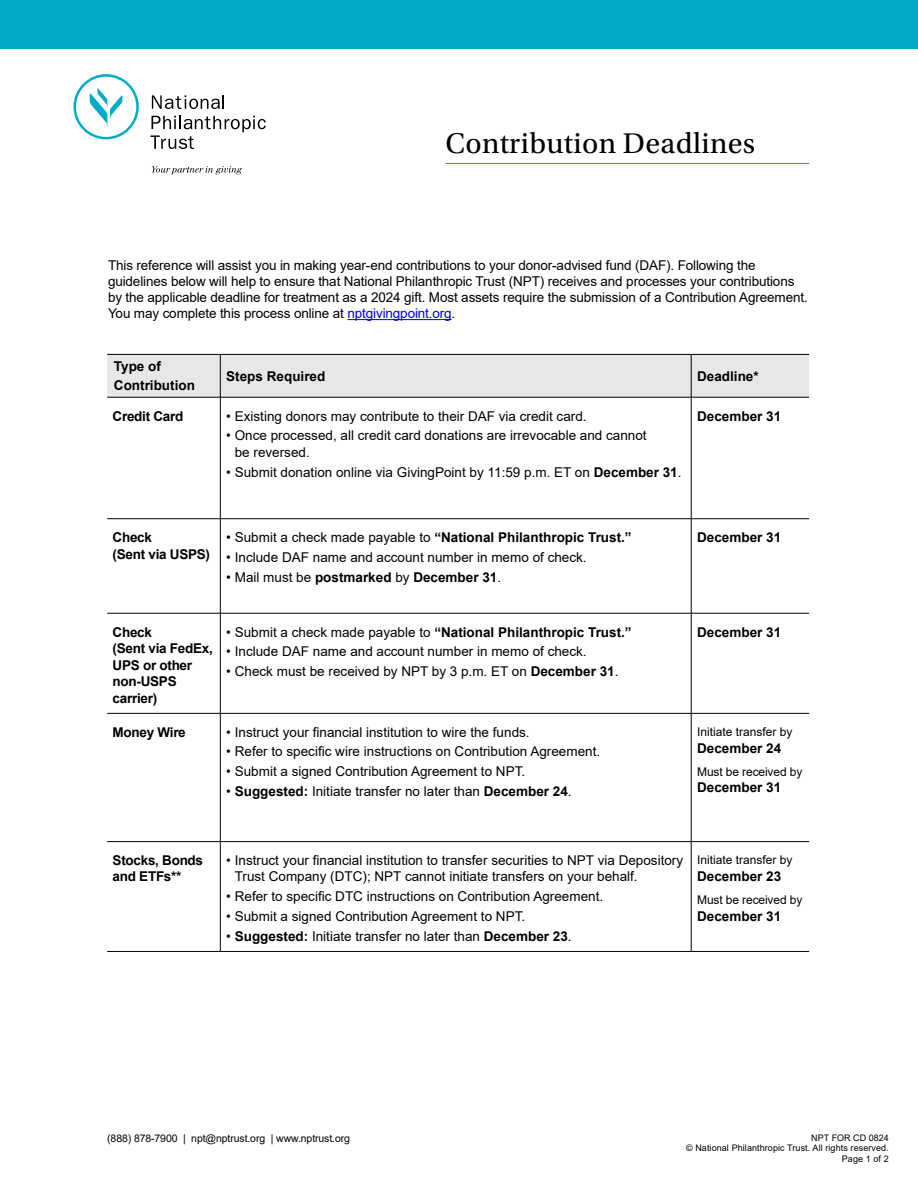
<style>
.page{position:relative;width:918px;height:1188px;background:#fff}
.page>*{position:absolute;margin:0;border:0;box-sizing:border-box;transform-origin:0 0}
.t1{font:30px "Utopia Std";letter-spacing:.01em;color:#000}
.t2{font:13.5px/16.2px "Arial";color:#000}
.t3{font:700 13.5px/19.5px "Arial";color:#000}
.t4{font:700 13.5px/16.5px "Arial";letter-spacing:-.02em;color:#000}
.t5{font:12px "Arial";color:#000}
.t6{font:10.5px "Arial";letter-spacing:-.01em;color:#000}
.t7{font:9px "Arial";letter-spacing:.01em;color:#000}
.s1{color:#00e}
.s2{font-weight:700}
.s3{font-weight:400}
</style>
<div class="page">
<hr style="left:446px;top:163px;width:363px;height:1px;background:#00abc8">
<svg style="left:152px;top:95px;width:72px;height:14px"></svg>
<svg style="left:150px;top:116px;width:116px;height:33px"></svg>
<svg style="left:74px;top:74px;width:65px;height:65px"></svg>
<svg style="left:152px;top:166px;width:90px;height:9px"></svg>
<div style="left:0;top:0;width:918px;height:49px;background:#00abc8"></div>
<hr style="left:347px;top:319px;width:105px;height:1px;background:#00e">
<div style="left:107px;top:355px;width:702px;height:42px;background:#e6e7e8"></div>
<hr style="left:107px;top:354px;width:113px;height:1px;background:#000">
<hr style="left:220px;top:354px;width:471px;height:1px;background:#000">
<hr style="left:220px;top:355px;width:1px;height:42px;background:#000">
<hr style="left:691px;top:354px;width:118px;height:1px;background:#000">
<hr style="left:107px;top:397px;width:113px;height:1px;background:#000">
<hr style="left:220px;top:397px;width:471px;height:1px;background:#000">
<hr style="left:220px;top:397px;width:1px;height:122px;background:#000">
<hr style="left:691px;top:397px;width:118px;height:1px;background:#000">
<hr style="left:107px;top:518px;width:113px;height:1px;background:#000">
<hr style="left:220px;top:518px;width:471px;height:1px;background:#000">
<hr style="left:220px;top:519px;width:1px;height:94px;background:#000">
<hr style="left:691px;top:518px;width:118px;height:1px;background:#000">
<hr style="left:107px;top:613px;width:113px;height:1px;background:#000">
<hr style="left:220px;top:613px;width:471px;height:1px;background:#000">
<hr style="left:220px;top:613px;width:1px;height:100px;background:#000">
<hr style="left:691px;top:613px;width:118px;height:1px;background:#000">
<hr style="left:107px;top:713px;width:113px;height:1px;background:#000">
<hr style="left:220px;top:713px;width:471px;height:1px;background:#000">
<hr style="left:220px;top:714px;width:1px;height:127px;background:#000">
<hr style="left:691px;top:713px;width:118px;height:1px;background:#000">
<hr style="left:107px;top:841px;width:113px;height:1px;background:#000">
<hr style="left:220px;top:841px;width:471px;height:1px;background:#000">
<hr style="left:220px;top:842px;width:1px;height:109px;background:#000">
<hr style="left:691px;top:841px;width:118px;height:1px;background:#000">
<hr style="left:107px;top:951px;width:113px;height:1px;background:#000">
<hr style="left:220px;top:951px;width:471px;height:1px;background:#000">
<hr style="left:691px;top:951px;width:118px;height:1px;background:#000">
<hr style="left:691px;top:355px;width:1px;height:42px;background:#000">
<hr style="left:691px;top:397px;width:1px;height:122px;background:#000">
<hr style="left:691px;top:519px;width:1px;height:94px;background:#000">
<hr style="left:691px;top:613px;width:1px;height:100px;background:#000">
<hr style="left:691px;top:714px;width:1px;height:127px;background:#000">
<hr style="left:691px;top:842px;width:1px;height:109px;background:#000">
<p class="t1" style="left:446px;top:127px;width:311px">Contribution Deadlines</p>
<p class="t2" style="left:108px;top:257px;width:701px">This reference will assist you in making year-end contributions to your donor-advised fund (DAF). Following the guidelines below will help to ensure that National Philanthropic Trust (NPT) receives and processes your contributions by the applicable deadline for treatment as a 2024 gift. Most assets require the submission of a Contribution Agreement.<br>You may complete this process online at <span class="s1">nptgivingpoint.org</span>.</p>
<p class="t3" style="left:114px;top:357px;width:82px">Type of<br>Contribution</p>
<p class="t3" style="left:226px;top:366px;width:101px">Steps Required</p>
<p class="t3" style="left:697px;top:366px;width:63px">Deadline*</p>
<p class="t4" style="left:113px;top:408px;width:72px">Credit Card</p>
<p class="t2" style="left:226px;top:408px;width:362px">• Existing donors may contribute to their DAF via credit card.</p>
<p class="t2" style="left:235px;top:427px;width:413px;text-indent:-8px">• Once processed, all credit card donations are irrevocable and cannot be reversed.</p>
<p class="t2" style="left:226px;top:464px;width:457px">• Submit donation online via GivingPoint by 11:59 p.m. ET on <span class="s2">December 31</span>.</p>
<p class="t3" style="left:697px;top:406px;width:86px">December 31</p>
<p class="t4" style="left:113px;top:529px;width:99px">Check<br>(Sent via USPS)</p>
<p class="t3" style="left:226px;top:528px;width:407px"><span class="s3">• Submit a check made payable to</span> “National Philanthropic Trust.”</p>
<p class="t2" style="left:226px;top:549px;width:362px">• Include DAF name and account number in memo of check.</p>
<p class="t3" style="left:226px;top:567px;width:276px"><span class="s3">• Mail must be</span> postmarked <span class="s3">by</span> December 31<span class="s3">.</span></p>
<p class="t4" style="left:113px;top:624px;width:102px">Check<br>(Sent via FedEx,<br>UPS or other non-USPS carrier)</p>
<p class="t3" style="left:226px;top:622px;width:407px"><span class="s3">• Submit a check made payable to</span> “National Philanthropic Trust.”</p>
<p class="t2" style="left:226px;top:643px;width:362px">• Include DAF name and account number in memo of check.</p>
<p class="t2" style="left:226px;top:663px;width:394px">• Check must be received by NPT by 3 p.m. ET on <span class="s2">December 31</span>.</p>
<p class="t4" style="left:113px;top:724px;width:75px">Money Wire</p>
<p class="t2" style="left:226px;top:724px;width:305px">• Instruct your financial institution to wire the funds.</p>
<p class="t2" style="left:226px;top:744px;width:375px">• Refer to specific wire instructions on Contribution Agreement.</p>
<p class="t2" style="left:226px;top:763px;width:300px">• Submit a signed Contribution Agreement to NPT.</p>
<p class="t2" style="left:226px;top:783px;width:347px">• <span class="s2">Suggested:</span> Initiate transfer no later than <span class="s2">December 24</span>.</p>
<p class="t3" style="left:697px;top:528px;width:86px">December 31</p>
<p class="t3" style="left:697px;top:622px;width:86px">December 31</p>
<p class="t5" style="left:697px;top:724px;width:97px">Initiate transfer by</p>
<p class="t3" style="left:697px;top:738px;width:86px">December 24</p>
<p class="t5" style="left:697px;top:763px;width:107px">Must be received by</p>
<p class="t3" style="left:697px;top:778px;width:86px">December 31</p>
<p class="t4" style="left:113px;top:852px;width:92px">Stocks, Bonds and ETFs**</p>
<p class="t2" style="left:235px;top:852px;width:450px;text-indent:-8px">• Instruct your financial institution to transfer securities to NPT via Depository<br>Trust Company (DTC); NPT cannot initiate transfers on your behalf.</p>
<p class="t2" style="left:226px;top:888px;width:378px">• Refer to specific DTC instructions on Contribution Agreement.</p>
<p class="t2" style="left:226px;top:908px;width:300px">• Submit a signed Contribution Agreement to NPT.</p>
<p class="t2" style="left:226px;top:928px;width:347px">• <span class="s2">Suggested:</span> Initiate transfer no later than <span class="s2">December 23</span>.</p>
<p class="t5" style="left:697px;top:852px;width:97px">Initiate transfer by</p>
<p class="t3" style="left:697px;top:867px;width:86px">December 23</p>
<p class="t5" style="left:697px;top:892px;width:107px">Must be received by</p>
<p class="t3" style="left:697px;top:906px;width:86px">December 31</p>
<p class="t6" style="left:107px;top:1131px;width:244px">(888) 878-7900 | npt@nptrust.org | www.nptrust.org</p>
<p class="t7" style="left:811px;top:1131px;width:79px">NPT FOR CD 0824</p>
<p class="t7" style="left:686px;top:1142px;width:204px">© National Philanthropic Trust. All rights reserved.</p>
<p class="t7" style="left:842px;top:1153px;width:48px">Page 1 of 2</p>
</div>
